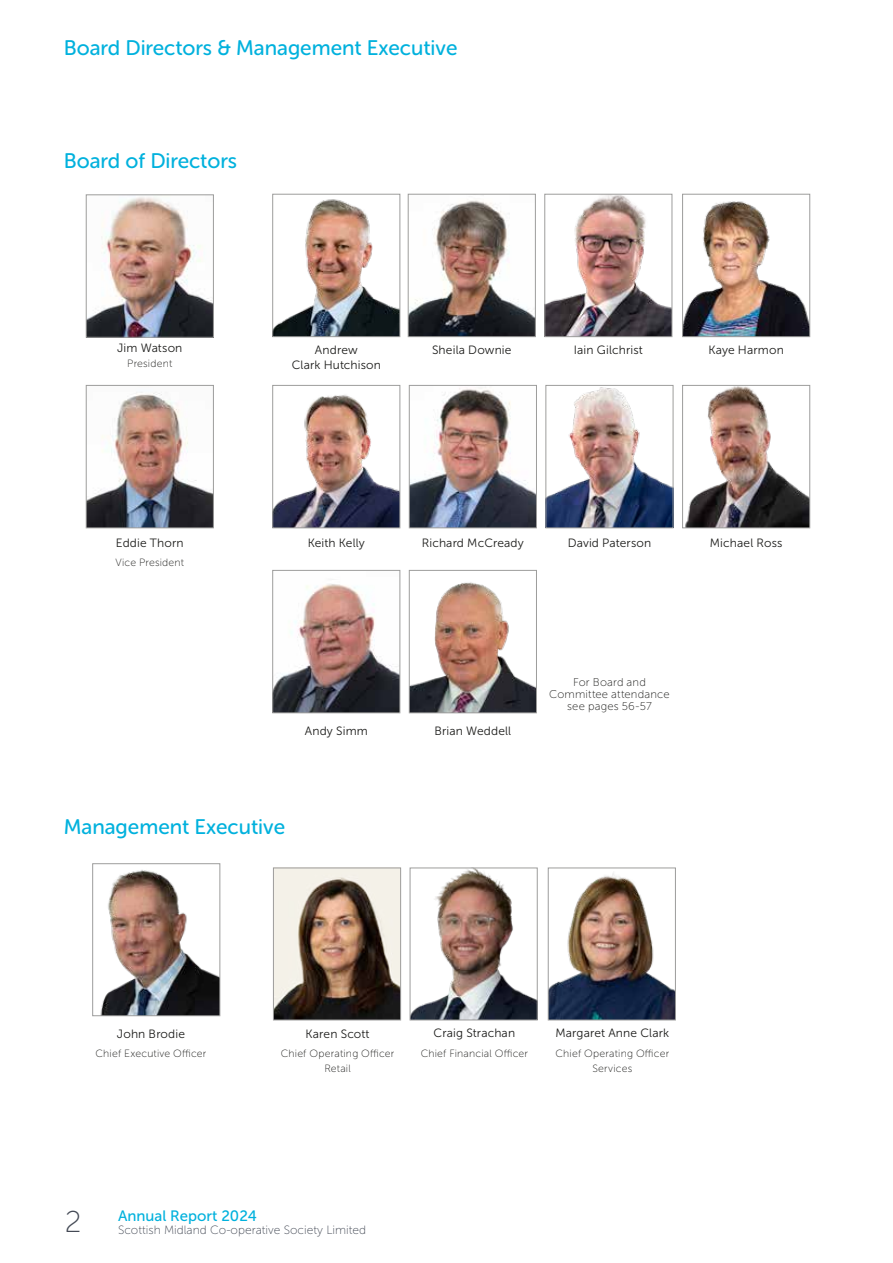
<style>
.page{position:relative;width:893px;height:1263px;background:#fff}
.page>*{position:absolute;margin:0;border:0;box-sizing:border-box;transform-origin:0 0}
.t1{font:21px "Museo Sans Rounded 500";color:#00b1dd}
.t2{font:15px "Museo Sans 500";color:#00b1dd}
.t3{font:12px/15px "Museo Sans 300";letter-spacing:.01em;color:#1d1d1b;text-align:center}
.t4{font:12px "Museo Sans 100";color:#444a55}
.t5{font:11.25px/12px "Museo Sans 100";letter-spacing:.015em;color:#1d1d1b;text-align:center}
.t6{font:10.5px/15px "Museo Sans 100";letter-spacing:.02em;color:#1d1d1b;text-align:center}
.s1{font-family:"Museo Sans 100";font-size:30px;color:#444a55}
</style>
<div class="page">
<img style="left:274px;top:199px;width:124px;height:136px">
<div style="left:272px;top:194px;width:128px;height:143px;border:1px solid #9d9d9c"></div>
<img style="left:410px;top:200px;width:124px;height:135px">
<div style="left:408px;top:194px;width:128px;height:143px;border:1px solid #9d9d9c"></div>
<img style="left:547px;top:196px;width:123px;height:139px">
<div style="left:545px;top:194px;width:127px;height:143px;border:1px solid #9d9d9c"></div>
<img style="left:548px;top:387px;width:123px;height:139px">
<div style="left:546px;top:385px;width:127px;height:143px;border:1px solid #9d9d9c"></div>
<img style="left:685px;top:387px;width:123px;height:139px">
<div style="left:682px;top:385px;width:128px;height:143px;border:1px solid #9d9d9c"></div>
<img style="left:684px;top:201px;width:124px;height:134px">
<div style="left:682px;top:194px;width:128px;height:143px;border:1px solid #9d9d9c"></div>
<img style="left:88px;top:197px;width:124px;height:138px">
<div style="left:86px;top:195px;width:128px;height:142px;border:1px solid #9d9d9c"></div>
<img style="left:274px;top:584px;width:124px;height:127px">
<div style="left:272px;top:570px;width:128px;height:143px;border:1px solid #9d9d9c"></div>
<img style="left:411px;top:387px;width:124px;height:139px">
<div style="left:409px;top:385px;width:128px;height:143px;border:1px solid #9d9d9c"></div>
<img style="left:274px;top:395px;width:124px;height:131px">
<div style="left:272px;top:385px;width:128px;height:143px;border:1px solid #9d9d9c"></div>
<img style="left:88px;top:391px;width:124px;height:135px">
<div style="left:86px;top:385px;width:128px;height:143px;border:1px solid #9d9d9c"></div>
<img style="left:411px;top:582px;width:124px;height:129px">
<div style="left:409px;top:570px;width:128px;height:143px;border:1px solid #9d9d9c"></div>
<img style="left:550px;top:873px;width:124px;height:145px">
<div style="left:548px;top:868px;width:128px;height:152px;border:1px solid #9d9d9c"></div>
<img style="left:412px;top:870px;width:123px;height:148px">
<div style="left:410px;top:868px;width:127px;height:152px;border:1px solid #9d9d9c"></div>
<img style="left:275px;top:870px;width:124px;height:148px">
<div style="left:273px;top:868px;width:128px;height:152px;border:1px solid #9d9d9c"></div>
<img style="left:100px;top:870px;width:118px;height:144px">
<div style="left:92px;top:863px;width:128px;height:153px;border:1px solid #9d9d9c"></div>
<h1 class="t1" style="left:64px;top:36px;width:395px">Board Directors &amp; Management Executive</h1>
<h1 class="t1" style="left:64px;top:149px;width:175px">Board of Directors</h1>
<p class="t3" style="left:117px;top:340px;width:67px">Jim Watson</p>
<p class="t6" style="left:127px;top:356px;width:47px">President</p>
<p class="t3" style="left:292px;top:342px;width:91px">Andrew<br>Clark Hutchison</p>
<p class="t3" style="left:432px;top:342px;width:81px">Sheila Downie</p>
<p class="t3" style="left:574px;top:342px;width:71px">Iain Gilchrist</p>
<p class="t3" style="left:708px;top:342px;width:77px">Kaye Harmon</p>
<p class="t3" style="left:116px;top:535px;width:69px">Eddie Thorn</p>
<p class="t6" style="left:115px;top:555px;width:70px">Vice President</p>
<p class="t3" style="left:308px;top:535px;width:59px">Keith Kelly</p>
<p class="t3" style="left:422px;top:535px;width:104px">Richard McCready</p>
<p class="t3" style="left:568px;top:535px;width:85px">David Paterson</p>
<p class="t3" style="left:710px;top:535px;width:74px">Michael Ross</p>
<p class="t3" style="left:305px;top:724px;width:65px">Andy Simm</p>
<h1 class="t1" style="left:64px;top:815px;width:223px">Management Executive</h1>
<p class="t3" style="left:434px;top:724px;width:78px">Brian Weddell</p>
<p class="t5" style="left:549px;top:676px;width:122px">For Board and<br>Committee attendance see pages 56-57</p>
<p class="t3" style="left:117px;top:1026px;width:70px">John Brodie</p>
<p class="t6" style="left:95px;top:1046px;width:113px">Chief Executive Officer</p>
<p class="t3" style="left:306px;top:1026px;width:66px">Karen Scott</p>
<p class="t6" style="left:281px;top:1046px;width:115px">Chief Operating Officer<br>Retail</p>
<p class="t3" style="left:434px;top:1026px;width:83px">Craig Strachan</p>
<p class="t6" style="left:421px;top:1046px;width:109px">Chief Financial Officer</p>
<p class="t3" style="left:555px;top:1026px;width:115px">Margaret Anne Clark</p>
<p class="t6" style="left:555px;top:1046px;width:115px">Chief Operating Officer<br>Services</p>
<p class="t2" style="left:65px;top:1208px;width:193px"><span class="s1">2</span> Annual Report 2024</p>
<p class="t4" style="left:118px;top:1224px;width:250px">Scottish Midland Co-operative Society Limited</p>
</div>
